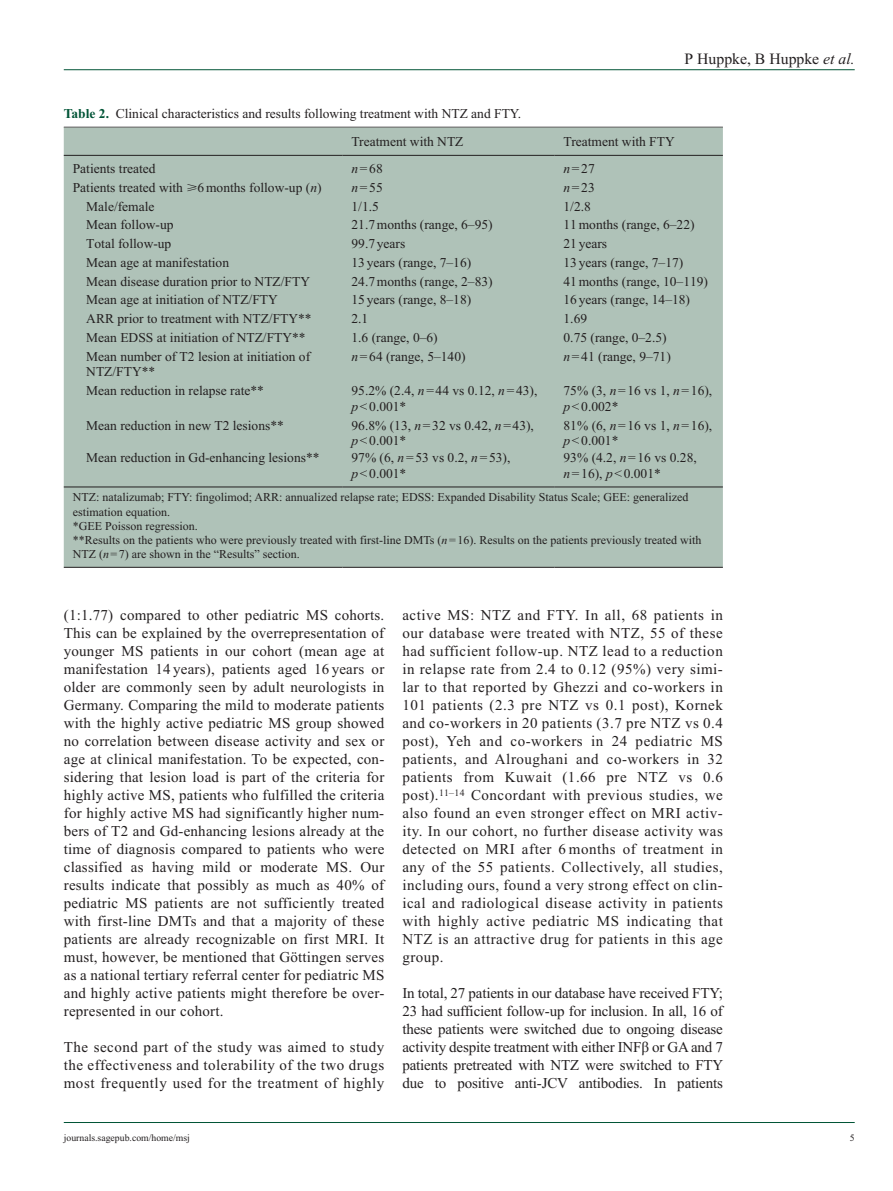
<style>
.page{position:relative;width:893px;height:1191px;background:#fff}
.page>*{position:absolute;margin:0;border:0;box-sizing:border-box;transform-origin:0 0}
.t1{font:15.75px "Times New Roman";color:#231f20}
.t2{font:15px/18px "Times New Roman";letter-spacing:.025em;color:#231f20;text-align:justify}
.t3{font:13.5px/15.8px "Times New Roman";color:#231f20}
.t4{font:12px/14.2px "Times New Roman";color:#231f20}
.t5{font:9.75px "Times New Roman";color:#231f20}
.s1{font-weight:700;color:#015436}
.s2{font-style:italic}
</style>
<div class="page">
<hr style="left:64px;top:69px;width:791px;height:1px;background:#015436">
<hr style="left:64px;top:1122px;width:791px;height:1px;background:#015436">
<hr style="left:64px;top:127px;width:659px;height:1px;background:#231f20">
<div style="left:64px;top:128px;width:659px;height:439px;background:#afc2b8"></div>
<hr style="left:64px;top:155px;width:279px;height:1px;background:#231f20">
<hr style="left:342px;top:155px;width:212px;height:1px;background:#231f20">
<hr style="left:555px;top:155px;width:168px;height:1px;background:#231f20">
<hr style="left:64px;top:486px;width:279px;height:1px;background:#231f20">
<hr style="left:342px;top:486px;width:212px;height:1px;background:#231f20">
<hr style="left:555px;top:486px;width:168px;height:1px;background:#231f20">
<hr style="left:64px;top:567px;width:279px;height:1px;background:#231f20">
<hr style="left:342px;top:567px;width:212px;height:1px;background:#231f20">
<hr style="left:555px;top:567px;width:168px;height:1px;background:#231f20">
<p class="t3" style="left:351px;top:99px;width:171px;line-height:28.5px;text-indent:-288px"><span class="s1">Table 2.</span> Clinical characteristics and results following treatment with NTZ and FTY.<br>Treatment with NTZ</p>
<p class="t1" style="left:684px;top:50px;width:172px">P Huppke, B Huppke <span class="s2">et al.</span></p>
<p class="t3" style="left:564px;top:134px;width:113px">Treatment with FTY</p>
<p class="t3" style="left:73px;top:160px;width:84px">Patients treated</p>
<p class="t3" style="left:351px;top:160px;width:33px"><span class="s2">n</span>=68</p>
<p class="t3" style="left:564px;top:160px;width:33px"><span class="s2">n</span>=27</p>
<p class="t3" style="left:73px;top:179px;width:250px">Patients treated with ⩾6months follow-up (<span class="s2">n</span>)</p>
<p class="t3" style="left:351px;top:179px;width:33px"><span class="s2">n</span>=55</p>
<p class="t3" style="left:564px;top:179px;width:33px"><span class="s2">n</span>=23</p>
<p class="t3" style="left:86px;top:198px;width:70px">Male/female</p>
<p class="t3" style="left:352px;top:198px;width:29px">1/1.5</p>
<p class="t3" style="left:564px;top:198px;width:29px">1/2.8</p>
<p class="t3" style="left:86px;top:217px;width:89px">Mean follow-up</p>
<p class="t3" style="left:352px;top:217px;width:143px">21.7months (range, 6–95)</p>
<p class="t3" style="left:564px;top:217px;width:133px">11months (range, 6–22)</p>
<p class="t3" style="left:86px;top:235px;width:87px">Total follow-up</p>
<p class="t3" style="left:352px;top:235px;width:55px">99.7years</p>
<p class="t3" style="left:564px;top:235px;width:45px">21years</p>
<p class="t3" style="left:86px;top:254px;width:144px">Mean age at manifestation</p>
<p class="t3" style="left:352px;top:254px;width:121px">13years (range, 7–16)</p>
<p class="t3" style="left:564px;top:254px;width:121px">13years (range, 7–17)</p>
<p class="t3" style="left:86px;top:273px;width:225px">Mean disease duration prior to NTZ/FTY</p>
<p class="t3" style="left:352px;top:273px;width:143px">24.7months (range, 2–83)</p>
<p class="t3" style="left:564px;top:273px;width:146px">41months (range, 10–119)</p>
<p class="t3" style="left:86px;top:292px;width:193px">Mean age at initiation of NTZ/FTY</p>
<p class="t3" style="left:352px;top:292px;width:121px">15years (range, 8–18)</p>
<p class="t3" style="left:564px;top:292px;width:128px">16years (range, 14–18)</p>
<p class="t3" style="left:86px;top:311px;width:227px">ARR prior to treatment with NTZ/FTY**</p>
<p class="t3" style="left:352px;top:311px;width:18px">2.1</p>
<p class="t3" style="left:564px;top:311px;width:25px">1.69</p>
<p class="t3" style="left:86px;top:329px;width:221px">Mean EDSS at initiation of NTZ/FTY**</p>
<p class="t3" style="left:352px;top:329px;width:88px">1.6 (range, 0–6)</p>
<p class="t3" style="left:564px;top:329px;width:105px">0.75 (range, 0–2.5)</p>
<p class="t3" style="left:86px;top:348px;width:225px">Mean number of T2 lesion at initiation of<br>NTZ/FTY**</p>
<p class="t3" style="left:352px;top:348px;width:116px"><span class="s2">n</span>=64 (range, 5–140)</p>
<p class="t3" style="left:564px;top:348px;width:109px"><span class="s2">n</span>=41 (range, 9–71)</p>
<p class="t3" style="left:86px;top:383px;width:179px">Mean reduction in relapse rate**</p>
<p class="t3" style="left:352px;top:383px;width:187px">95.2% (2.4, <span class="s2">n</span>=44 vs 0.12, <span class="s2">n</span>=43), <span class="s2">p</span>&lt;0.001*</p>
<p class="t3" style="left:564px;top:383px;width:150px">75% (3, <span class="s2">n</span>=16 vs 1, <span class="s2">n</span>=16), <span class="s2">p</span>&lt;0.002*</p>
<p class="t3" style="left:86px;top:417px;width:199px">Mean reduction in new T2 lesions**</p>
<p class="t3" style="left:352px;top:417px;width:184px">96.8% (13, <span class="s2">n</span>=32 vs 0.42, <span class="s2">n</span>=43), <span class="s2">p</span>&lt;0.001*</p>
<p class="t3" style="left:564px;top:417px;width:150px">81% (6, <span class="s2">n</span>=16 vs 1, <span class="s2">n</span>=16), <span class="s2">p</span>&lt;0.001*</p>
<p class="t3" style="left:86px;top:450px;width:235px">Mean reduction in Gd-enhancing lesions**</p>
<p class="t3" style="left:352px;top:450px;width:160px">97% (6, <span class="s2">n</span>=53 vs 0.2, <span class="s2">n</span>=53), <span class="s2">p</span>&lt;0.001*</p>
<p class="t3" style="left:564px;top:450px;width:135px">93% (4.2, <span class="s2">n</span>=16 vs 0.28, <span class="s2">n</span>=16), <span class="s2">p</span>&lt;0.001*</p>
<p class="t4" style="left:73px;top:490px;width:630px">NTZ: natalizumab; FTY: fingolimod; ARR: annualized relapse rate; EDSS: Expanded Disability Status Scale; GEE: generalized estimation equation.<br>*GEE Poisson regression.<br>**Results on the patients who were previously treated with first-line DMTs (<span class="s2">n</span>=16). Results on the patients previously treated with NTZ (<span class="s2">n</span>=7) are shown in the “Results” section.</p>
<p class="t2" style="left:64px;top:605px;width:322px">(1:1.77) compared to other pediatric MS cohorts.<br>This can be explained by the overrepresentation of younger MS patients in our cohort (mean age at manifestation 14 years), patients aged 16 years or older are commonly seen by adult neurologists in Germany. Comparing the mild to moderate patients with the highly active pediatric MS group showed no correlation between disease activity and sex or age at clinical manifestation. To be expected, con&shy;sidering that lesion load is part of the criteria for highly active MS, patients who fulfilled the criteria for highly active MS had significantly higher num&shy;bers of T2 and Gd-enhancing lesions already at the time of diagnosis compared to patients who were classified as having mild or moderate MS. Our results indicate that possibly as much as 40% of pediatric MS patients are not sufficiently treated with first-line DMTs and that a majority of these patients are already recognizable on first MRI. It must, however, be mentioned that Göttingen serves as a national tertiary referral center for pediatric MS and highly active patients might therefore be over&shy;represented in our cohort.</p>
<p class="t2" style="left:64px;top:1037px;width:322px">The second part of the study was aimed to study the effectiveness and tolerability of the two drugs most frequently used for the treatment of highly</p>
<p class="t2" style="left:402px;top:605px;width:322px">active MS: NTZ and FTY. In all, 68 patients in our database were treated with NTZ, 55 of these had sufficient follow-up. NTZ lead to a reduction in relapse rate from 2.4 to 0.12 (95%) very simi&shy;lar to that reported by Ghezzi and co-workers in 101 patients (2.3 pre NTZ vs 0.1 post), Kornek and co-workers in 20 patients (3.7 pre NTZ vs 0.4 post), Yeh and co-workers in 24 pediatric MS patients, and Alroughani and co-workers in 32 patients from Kuwait (1.66 pre NTZ vs 0.6 post).<sup>11–14</sup> Concordant with previous studies, we also found an even stronger effect on MRI activ&shy;ity. In our cohort, no further disease activity was detected on MRI after 6 months of treatment in any of the 55 patients. Collectively, all studies, including ours, found a very strong effect on clin&shy;ical and radiological disease activity in patients with highly active pediatric MS indicating that NTZ is an attractive drug for patients in this age group.</p>
<p class="t2" style="left:402px;top:983px;width:323px">In total, 27 patients in our database have received FTY; 23 had sufficient follow-up for inclusion. In all, 16 of these patients were switched due to ongoing disease activity despite treatment with either INFβ or GA and 7 patients pretreated with NTZ were switched to FTY due to positive anti-JCV antibodies. In patients</p>
<p class="t5" style="left:64px;top:1132px;width:128px">journals.sagepub.com/home/msj</p>
<p class="t5" style="left:850px;top:1132px;width:6px">5</p>
</div>
